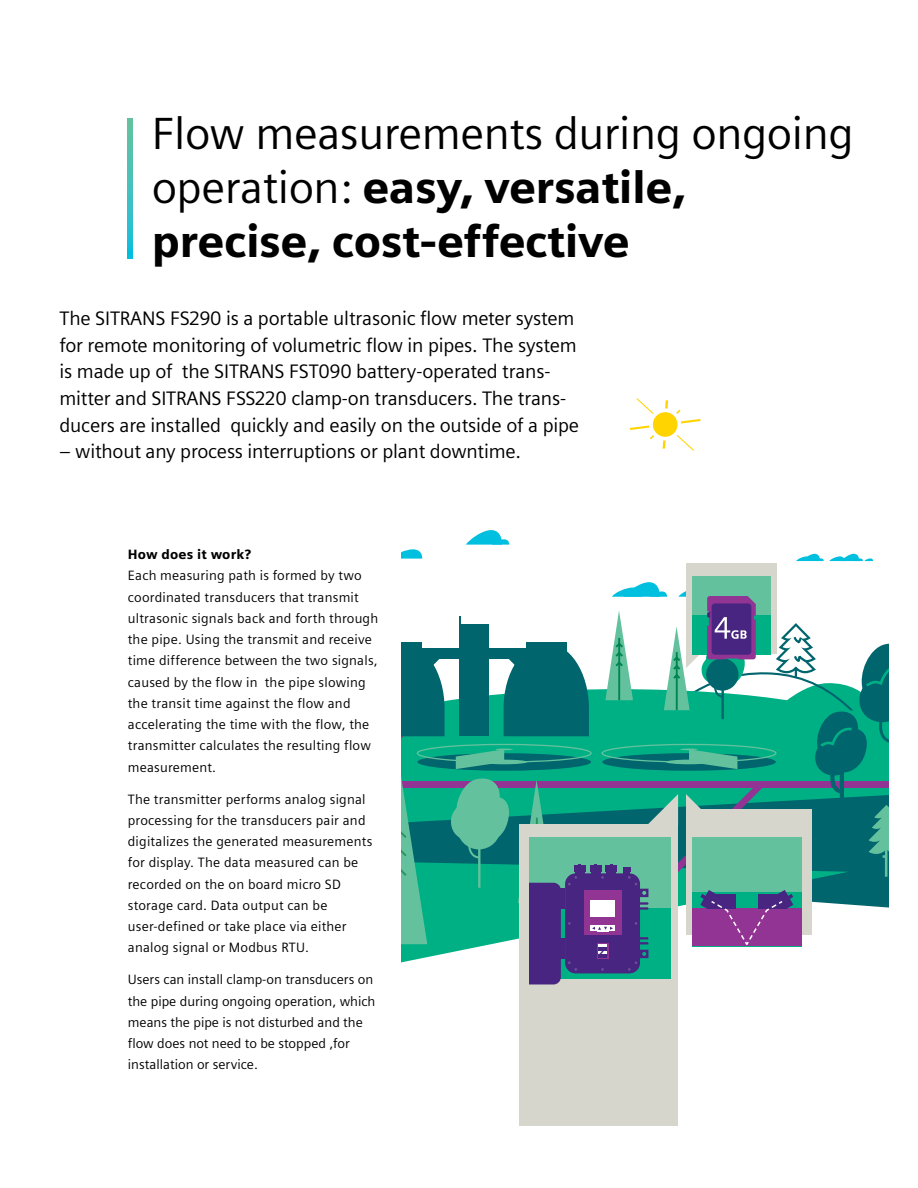
<style>
.page{position:relative;width:918px;height:1188px;background:#fff}
.page>*{position:absolute;margin:0;border:0;box-sizing:border-box;transform-origin:0 0}
.t1{font:45px/54px "Siemens Sans";letter-spacing:-.01em;color:#000}
.t2{font:19.5px/26.5px "Siemens Sans";letter-spacing:-.01em;color:#000}
.t3{font:13.5px/21.3px "Siemens Sans";letter-spacing:.015em;color:#000}
.t4{font:900 13.5px "Siemens Sans";letter-spacing:.015em;color:#000}
.t5{font:700 12px "Siemens Sans";color:#482580}
.s1{font-weight:900}
</style>
<div class="page">
<svg style="left:128px;top:118px;width:5px;height:141px"></svg>
<svg style="left:796px;top:554px;width:77px;height:7px"></svg>
<svg style="left:401px;top:549px;width:22px;height:10px"></svg>
<svg style="left:466px;top:530px;width:44px;height:15px"></svg>
<div style="left:686px;top:563px;width:91px;height:91px;background:#d6d6cc"></div>
<div style="left:692px;top:576px;width:79px;height:40px;background:#63c29d"></div>
<div style="left:519px;top:824px;width:159px;height:301px;background:#d6d6cc"></div>
<div style="left:653px;top:412px;width:25px;height:25px;background:#ffd400;border-radius:50%"></div>
<svg style="left:665px;top:400px;width:3px;height:9px"></svg>
<svg style="left:636px;top:398px;width:18px;height:16px"></svg>
<svg style="left:676px;top:410px;width:25px;height:14px"></svg>
<svg style="left:630px;top:425px;width:24px;height:14px"></svg>
<svg style="left:677px;top:435px;width:17px;height:16px"></svg>
<svg style="left:663px;top:440px;width:3px;height:9px"></svg>
<svg style="left:401px;top:582px;width:487px;height:402px"></svg>
<h1 class="t1" style="left:152px;top:107px;width:704px">Flow measurements during ongoing operation: <span class="s1">easy, versatile, precise, cost-effective</span></h1>
<p class="t2" style="left:60px;top:305px;width:521px">The SITRANS FS290 is a portable ultrasonic flow meter system for remote monitoring of volumetric flow in pipes. The system is made up of the SITRANS FST090 battery-operated trans&shy;mitter and SITRANS FSS220 clamp-on transducers. The trans&shy;ducers are installed quickly and easily on the outside of a pipe</p>
<h2 class="t2" style="left:60px;top:438px;width:463px">– without any process interruptions or plant downtime.</h2>
<p class="t4" style="left:128px;top:546px;width:125px">How does it work?</p>
<p class="t3" style="left:128px;top:565px;width:252px">Each measuring path is formed by two coordinated transducers that transmit ultrasonic signals back and forth through the pipe. Using the transmit and receive time difference between the two signals, caused by the flow in the pipe slowing the transit time against the flow and accelerating the time with the flow, the transmitter calculates the resulting flow measurement.</p>
<p class="t3" style="left:128px;top:788px;width:246px">The transmitter performs analog signal processing for the transducers pair and digitalizes the generated measurements for display. The data measured can be recorded on the on board micro SD storage card. Data output can be user-defined or take place via either analog signal or Modbus RTU.</p>
<p class="t3" style="left:128px;top:969px;width:249px">Users can install clamp-on transducers on the pipe during ongoing operation, which means the pipe is not disturbed and the flow does not need to be stopped ,for installation or service.</p>
<p class="t5" style="left:592px;top:945px;width:26px">42.8</p>
</div>
